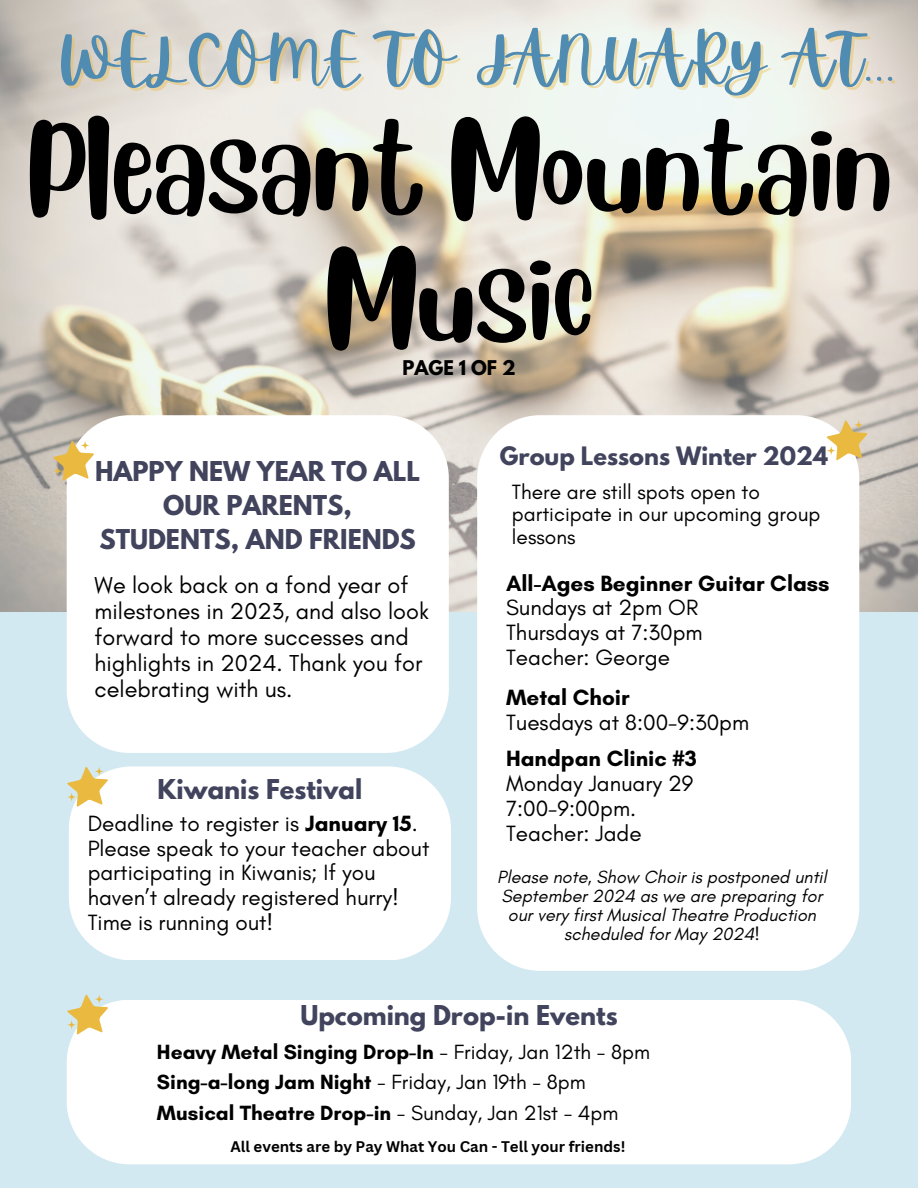
<style>
.page{position:relative;width:918px;height:1188px;background:#d3e9f1}
.page>*{position:absolute;margin:0;border:0;box-sizing:border-box;transform-origin:0 0}
.t1{font:93px/129.3px "Blueberry";color:#000;text-align:center}
.t2{font:64.5px "Apricots";color:#508bb2}
.t3{font:700 24.3px "League Spartan";color:#41445c}
.t4{font:700 24.15px/33.8px "League Spartan";color:#41445c;text-align:center}
.t5{font:23.4px/25.8px "Glacial Indifference";color:#000}
.t6{font:22.5px/24.8px "Glacial Indifference";color:#000}
.t7{font:700 22.5px/24.8px "Glacial Indifference";color:#000}
.t8{font:700 22.5px "League Spartan";color:#41445c}
.t9{font:700 21px "Glacial Indifference";color:#000}
.t10{font:21px/22.5px "Glacial Indifference";color:#000}
.t11{font:italic 18px/19.2px "Glacial Indifference";color:#000;text-align:center}
.t12{font:700 18px "League Spartan";color:#000}
.t13{font:700 15px "Canva Sans";color:#000}
.s1{font-weight:700}
.s2{font-weight:400}
</style>
<div class="page">
<img style="left:0;top:0;width:918px;height:612px">
<div style="left:67px;top:1000px;width:784px;height:164px;background:#fff;border-radius:63px"></div>
<div style="left:67px;top:415px;width:382px;height:338px;background:#fff;border-radius:63px"></div>
<svg style="left:53px;top:441px;width:41px;height:40px"></svg>
<svg style="left:80px;top:441px;width:10px;height:9px"></svg>
<svg style="left:53px;top:466px;width:10px;height:10px"></svg>
<div style="left:477px;top:415px;width:382px;height:556px;background:#fff;border-radius:63px"></div>
<svg style="left:826px;top:420px;width:42px;height:41px"></svg>
<svg style="left:854px;top:420px;width:10px;height:10px"></svg>
<svg style="left:826px;top:446px;width:10px;height:10px"></svg>
<div style="left:69px;top:766px;width:382px;height:194px;background:#fff;border-radius:63px"></div>
<svg style="left:67px;top:767px;width:41px;height:40px"></svg>
<svg style="left:94px;top:766px;width:10px;height:10px"></svg>
<svg style="left:67px;top:792px;width:10px;height:10px"></svg>
<svg style="left:67px;top:994px;width:41px;height:41px"></svg>
<svg style="left:94px;top:994px;width:10px;height:10px"></svg>
<svg style="left:67px;top:1020px;width:10px;height:10px"></svg>
<p class="t2" style="left:58px;top:23px;width:839px">WELCOME TO JANUARY AT...</p>
<p class="t1" style="left:26px;top:90px;width:867px">Pleasant Mountain<br>Music</p>
<p class="t12" style="left:402px;top:359px;width:115px">PAGE 1 OF 2</p>
<p class="t4" style="left:95px;top:458px;width:327px">HAPPY NEW YEAR TO ALL<br>OUR PARENTS,<br>STUDENTS, AND FRIENDS</p>
<p class="t5" style="left:95px;top:572px;width:336px">We look back on a fond year of milestones in 2023, and also look forward to more successes and highlights in 2024. Thank you for celebrating with us.</p>
<p class="t3" style="left:158px;top:777px;width:206px">Kiwanis Festival</p>
<p class="t6" style="left:88px;top:811px;width:343px">Deadline to register is <span class="s1">January 15</span>.<br>Please speak to your teacher about participating in Kiwanis; If you haven’t already registered hurry!<br>Time is running out!</p>
<p class="t8" style="left:500px;top:445px;width:330px">Group Lessons Winter 2024</p>
<p class="t10" style="left:512px;top:480px;width:310px">There are still spots open to participate in our upcoming group lessons</p>
<p class="t7" style="left:506px;top:570px;width:325px">All-Ages Beginner Guitar Class<br><span class="s2">Sundays at 2pm OR</span></p>
<p class="t6" style="left:506px;top:620px;width:198px">Thursdays at 7:30pm</p>
<p class="t6" style="left:506px;top:645px;width:166px">Teacher: George</p>
<p class="t7" style="left:506px;top:685px;width:125px">Metal Choir</p>
<p class="t6" style="left:506px;top:710px;width:245px">Tuesdays at 8:00-9:30pm</p>
<p class="t7" style="left:506px;top:746px;width:192px">Handpan Clinic #3</p>
<p class="t6" style="left:506px;top:771px;width:189px">Monday January 29</p>
<p class="t6" style="left:506px;top:796px;width:132px">7:00-9:00pm.</p>
<p class="t6" style="left:506px;top:820px;width:137px">Teacher: Jade</p>
<p class="t11" style="left:497px;top:867px;width:331px">Please note, Show Choir is postponed until September 2024 as we are preparing for our very first Musical Theatre Production scheduled for May 2024!</p>
<p class="t3" style="left:300px;top:1003px;width:319px">Upcoming Drop-in Events</p>
<p class="t9" style="left:157px;top:1039px;width:495px">Heavy Metal Singing Drop-In <span class="s2">- Friday, Jan 12th - 8pm</span></p>
<p class="t9" style="left:157px;top:1069px;width:430px">Sing-a-long Jam Night <span class="s2">- Friday, Jan 19th - 8pm</span></p>
<p class="t9" style="left:157px;top:1100px;width:463px">Musical Theatre Drop-in <span class="s2">- Sunday, Jan 21st - 4pm</span></p>
<p class="t13" style="left:230px;top:1136px;width:397px">All events are by Pay What You Can - Tell your friends!</p>
</div>
